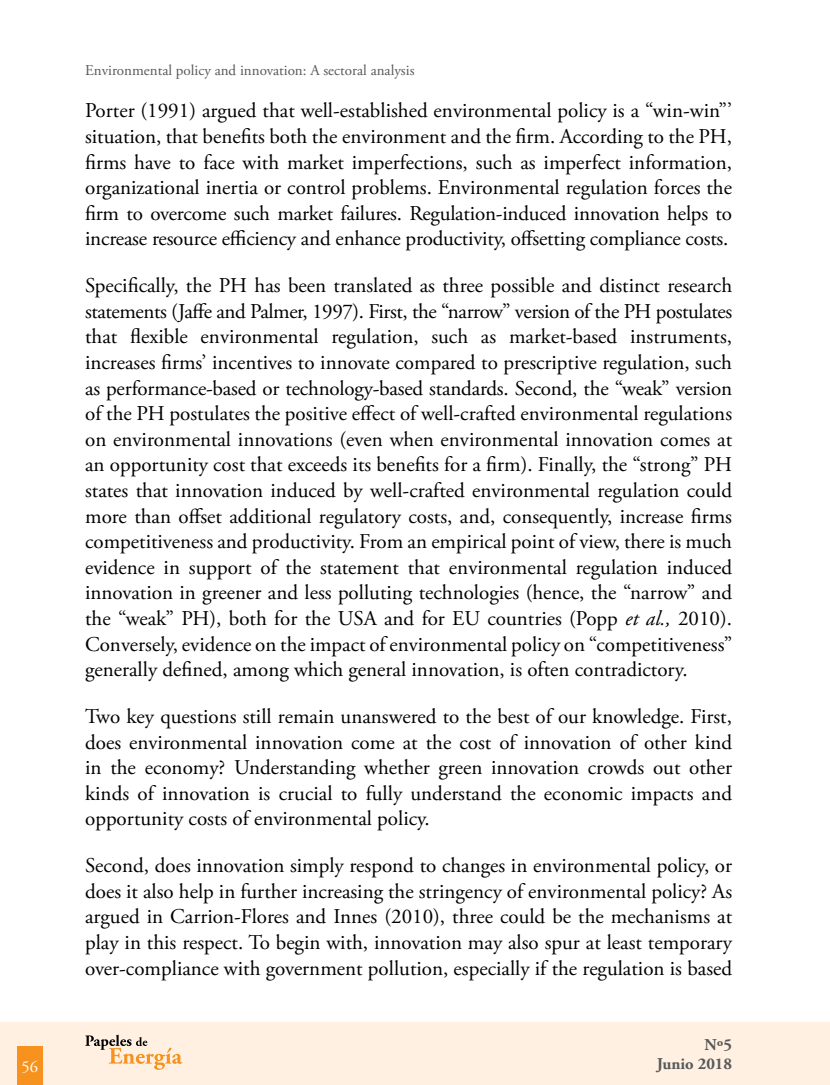
<style>
.page{position:relative;width:830px;height:1085px;background:#fff}
.page>*{position:absolute;margin:0;border:0;box-sizing:border-box;transform-origin:0 0}
.t1{font:21px/25.7px "Adobe Garamond Pro";letter-spacing:-.02em;color:#000;text-align:justify}
.t2{font:700 16.5px "Adobe Garamond Pro";color:#58595b}
.t3{font:16.5px "Adobe Garamond Pro";color:#fff}
.t4{font:15px "Adobe Garamond Pro";color:#58595b}
.s1{font-style:italic}
</style>
<div class="page">
<div style="left:0;top:1021px;width:829px;height:63px;background:#fff0e2"></div>
<svg style="left:85px;top:1034px;width:97px;height:35px"></svg>
<div style="left:17px;top:1046px;width:26px;height:38px;background:#f7921e"></div>
<p class="t4" style="left:85px;top:62px;width:331px">Environmental policy and innovation: A sectoral analysis</p>
<p class="t1" style="left:85px;top:99px;width:648px">Porter (1991) argued that well-established environmental policy is a “win-win”’ situation, that benefits both the environment and the firm. According to the PH, firms have to face with market imperfections, such as imperfect information, organizational inertia or control problems. Environmental regulation forces the firm to overcome such market failures. Regulation-induced innovation helps to increase resource efficiency and enhance productivity, offsetting compliance costs.</p>
<p class="t1" style="left:85px;top:273px;width:648px">Specifically, the PH has been translated as three possible and distinct research statements (Jaffe and Palmer, 1997). First, the “narrow” version of the PH postulates that flexible environmental regulation, such as market-based instruments, increases firms’ incentives to innovate compared to prescriptive regulation, such as performance-based or technology-based standards. Second, the “weak” version of the PH postulates the positive effect of well-crafted environmental regulations on environmental innovations (even when environmental innovation comes at an opportunity cost that exceeds its benefits for a firm). Finally, the “strong” PH states that innovation induced by well-crafted environmental regulation could more than offset additional regulatory costs, and, consequently, increase firms competitiveness and productivity. From an empirical point of view, there is much evidence in support of the statement that environmental regulation induced innovation in greener and less polluting technologies (hence, the “narrow” and the “weak” PH), both for the USA and for EU countries (Popp <span class="s1">et al.,</span> 2010).<br>Conversely, evidence on the impact of environmental policy on “competitiveness” generally defined, among which general innovation, is often contradictory.</p>
<p class="t1" style="left:85px;top:704px;width:648px">Two key questions still remain unanswered to the best of our knowledge. First, does environmental innovation come at the cost of innovation of other kind in the economy? Understanding whether green innovation crowds out other kinds of innovation is crucial to fully understand the economic impacts and opportunity costs of environmental policy.</p>
<p class="t1" style="left:85px;top:853px;width:648px">Second, does innovation simply respond to changes in environmental policy, or does it also help in further increasing the stringency of environmental policy? As argued in Carrion-Flores and Innes (2010), three could be the mechanisms at play in this respect. To begin with, innovation may also spur at least temporary over-compliance with government pollution, especially if the regulation is based</p>
<p class="t2" style="left:704px;top:1034px;width:29px">Nº5</p>
<p class="t3" style="left:22px;top:1056px;width:18px">56</p>
<p class="t2" style="left:656px;top:1054px;width:77px">Junio 2018</p>
</div>
